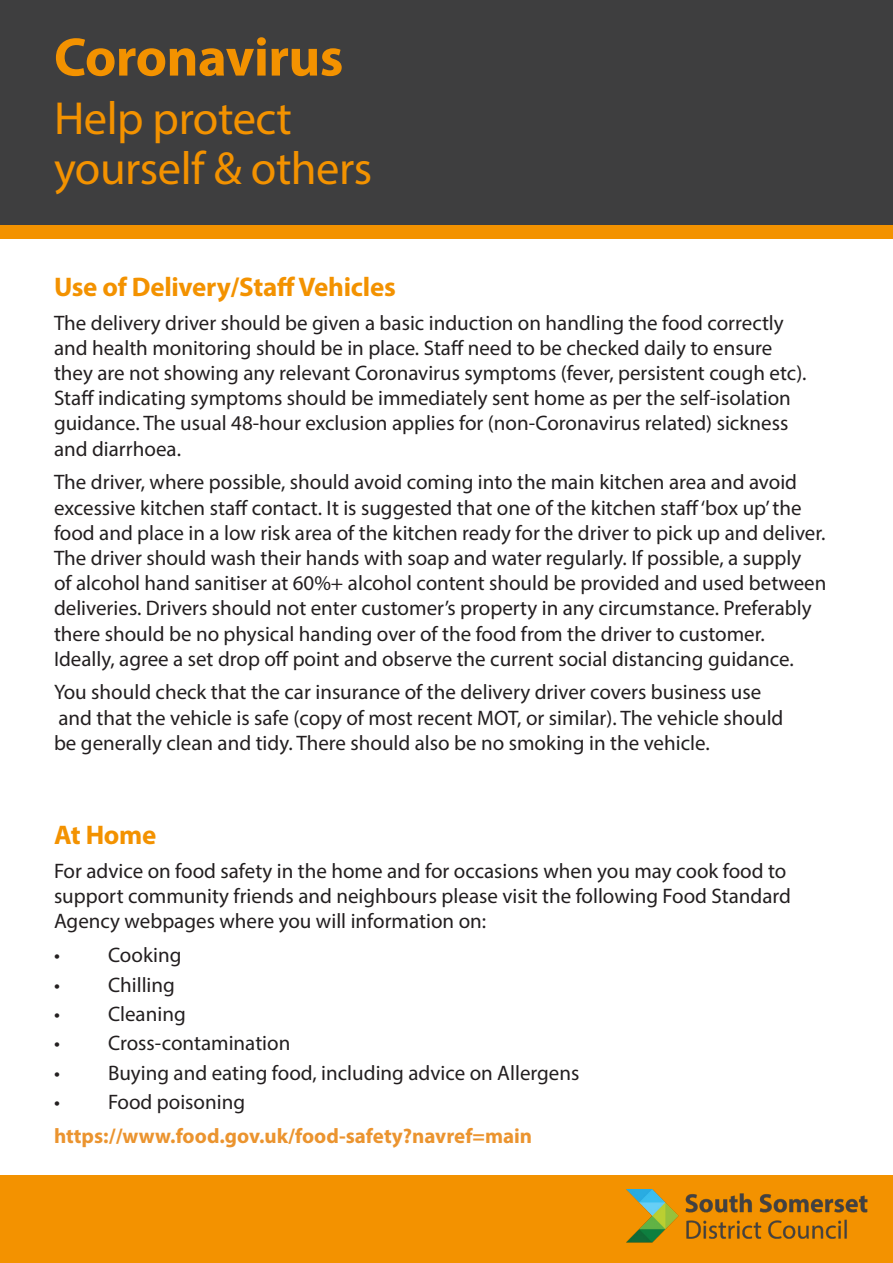
<style>
.page{position:relative;width:893px;height:1263px;background:#fff}
.page>*{position:absolute;margin:0;border:0;box-sizing:border-box;transform-origin:0 0}
.t1{font:700 54.6px "Myriad Pro";letter-spacing:-.01em;color:#f39200}
.t2{font:46.5px/50.4px "Myriad Pro";letter-spacing:-.01em;color:#f39200}
.t3{font:700 27px "Myriad Pro";letter-spacing:-.01em;color:#f39200}
.t4{font:21px/25.2px "Myriad Pro";color:#231f20}
.t5{font:700 21px "Myriad Pro";color:#eb942f}
</style>
<div class="page">
<div style="left:0;top:0;width:893px;height:225px;background:#3e3e3f"></div>
<div style="left:0;top:1175px;width:893px;height:88px;background:#f39200"></div>
<div style="left:0;top:225px;width:893px;height:14px;background:#f39200"></div>
<img style="left:626px;top:1189px;width:241px;height:54px">
<p class="t1" style="left:54px;top:22px;width:291px">Coronavirus</p>
<p class="t2" style="left:54px;top:92px;width:320px">Help protect yourself &amp; others</p>
<p class="t3" style="left:54px;top:269px;width:343px">Use of Delivery/Staff Vehicles</p>
<p class="t4" style="left:54px;top:310px;width:754px">The delivery driver should be given a basic induction on handling the food correctly and health monitoring should be in place. Staff need to be checked daily to ensure they are not showing any relevant Coronavirus symptoms (fever, persistent cough etc).<br>Staff indicating symptoms should be immediately sent home as per the self-isolation guidance. The usual 48-hour exclusion applies for (non-Coronavirus related) sickness and diarrhoea.</p>
<p class="t4" style="left:54px;top:469px;width:774px">The driver, where possible, should avoid coming into the main kitchen area and avoid excessive kitchen staff contact. It is suggested that one of the kitchen staff ‘box up’ the food and place in a low risk area of the kitchen ready for the driver to pick up and deliver.<br>The driver should wash their hands with soap and water regularly. If possible, a supply<br>of alcohol hand sanitiser at 60%+ alcohol content should be provided and used between deliveries. Drivers should not enter customer’s property in any circumstance. Preferably there should be no physical handing over of the food from the driver to customer.<br>Ideally, agree a set drop off point and observe the current social distancing guidance.</p>
<p class="t4" style="left:54px;top:679px;width:731px">You should check that the car insurance of the delivery driver covers business use and that the vehicle is safe (copy of most recent MOT, or similar). The vehicle should be generally clean and tidy. There should also be no smoking in the vehicle.</p>
<p class="t3" style="left:54px;top:817px;width:104px">At Home</p>
<p class="t4" style="left:54px;top:858px;width:738px">For advice on food safety in the home and for occasions when you may cook food to support community friends and neighbours please visit the following Food Standard<br>Agency webpages where you will information on:</p>
<p class="t4" style="left:54px;top:942px;width:129px">• Cooking</p>
<p class="t4" style="left:54px;top:971px;width:122px">• Chilling</p>
<p class="t4" style="left:54px;top:1001px;width:133px">• Cleaning</p>
<p class="t4" style="left:54px;top:1030px;width:238px">• Cross-contamination</p>
<p class="t4" style="left:54px;top:1060px;width:527px">• Buying and eating food, including advice on Allergens</p>
<p class="t4" style="left:54px;top:1089px;width:193px">• Food poisoning</p>
<p class="t5" style="left:54px;top:1122px;width:480px">https://www.food.gov.uk/food-safety?navref=main</p>
</div>
